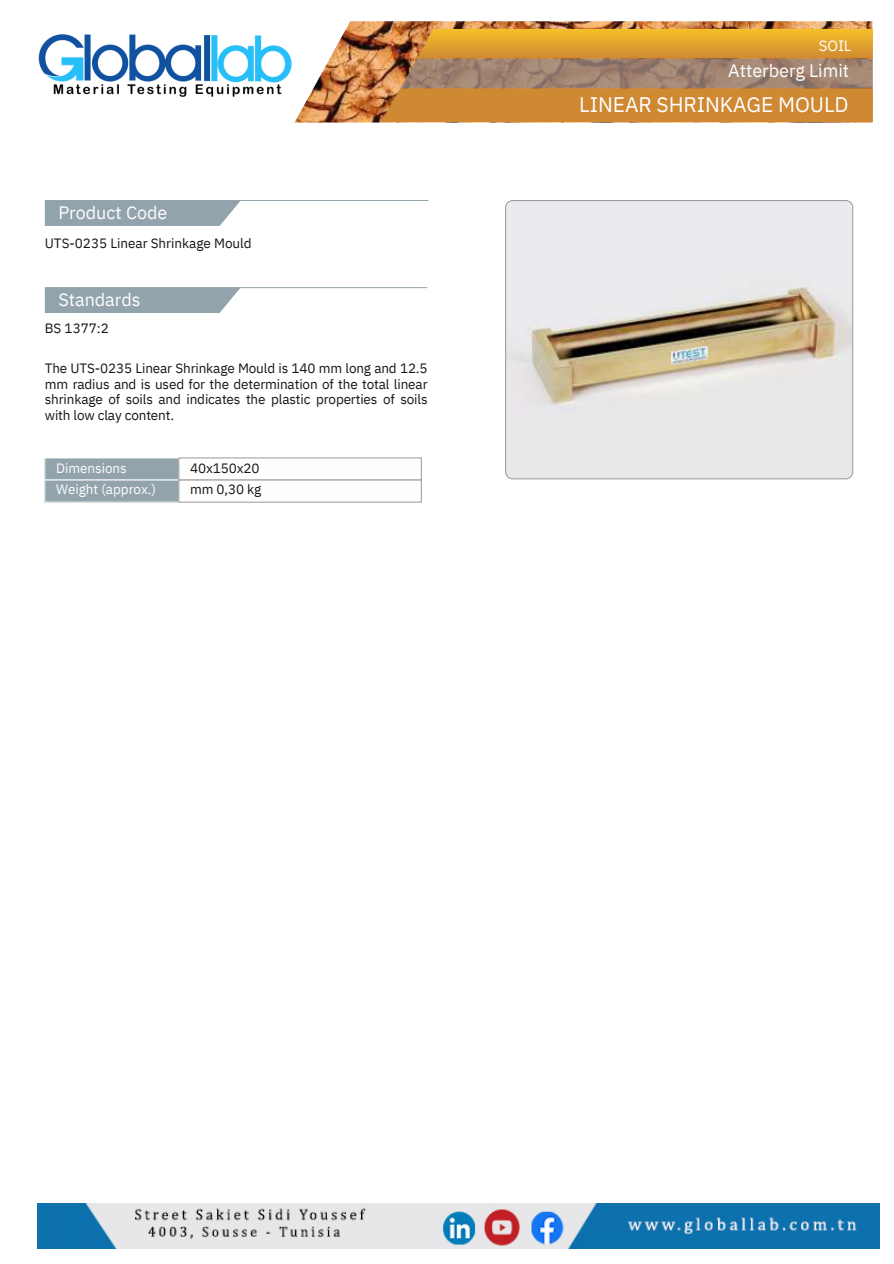
<style>
.page{position:relative;width:894px;height:1264px;background:#fff}
.page>*{position:absolute;margin:0;border:0;box-sizing:border-box;transform-origin:0 0}
.t1{font:21px "IBM Plex Sans";letter-spacing:-.005em;color:#fefefe}
.t2{font:18px "IBM Plex Sans";color:#fefefe}
.t3{font:15px "IBM Plex Sans";color:#fefefe}
.t4{font:13.5px/15.8px "IBM Plex Sans";letter-spacing:-.01em;color:#141515}
.t5{font:13.5px/21.3px "IBM Plex Sans";color:#fefefe}
</style>
<div class="page">
<img style="left:505px;top:200px;width:346px;height:279px;border-radius:7px">
<img style="left:671px;top:346px;width:36px;height:18px">
<div style="left:45px;top:201px;width:195px;height:25px;background:#93a3ac"></div>
<hr style="left:45px;top:200px;width:383px;height:1px;background:#93a3ac">
<div style="left:45px;top:288px;width:195px;height:25px;background:#93a3ac"></div>
<hr style="left:45px;top:287px;width:382px;height:1px;background:#93a3ac">
<div style="left:45px;top:458px;width:134px;height:22px;background:#93a3ac"></div>
<div style="left:45px;top:458px;width:134px;height:22px;border:1px solid #fefefe"></div>
<div style="left:45px;top:480px;width:134px;height:22px;background:#93a3ac"></div>
<div style="left:45px;top:480px;width:134px;height:22px;border:1px solid #fefefe"></div>
<div style="left:179px;top:458px;width:242px;height:22px;border:1px solid #989898"></div>
<div style="left:179px;top:480px;width:242px;height:22px;border:1px solid #989898"></div>
<div style="left:505px;top:200px;width:347px;height:279px;border:1px solid #989898;border-radius:7px"></div>
<img style="left:295px;top:21px;width:577px;height:101px">
<svg style="left:381px;top:29px;width:491px;height:93px;background:#c38d44"></svg>
<img style="left:38px;top:34px;width:253px;height:63px">
<img style="left:37px;top:1203px;width:842px;height:45px">
<p class="t2" style="left:58px;top:200px;width:111px">Product Code</p>
<h2 class="t4" style="left:45px;top:235px;width:208px">UTS-0235 Linear Shrinkage Mould</h2>
<h1 class="t2" style="left:58px;top:287px;width:84px">Standards</h1>
<p class="t4" style="left:45px;top:319px;width:66px">BS 1377:2</p>
<p class="t4" style="left:45px;top:360px;width:384px;text-align:justify">The UTS-0235 Linear Shrinkage Mould is 140 mm long and 12.5 mm radius and is used for the determination of the total linear shrinkage of soils and indicates the plastic properties of soils with low clay content.</p>
<p class="t5" style="left:56px;top:457px;width:102px">Dimensions<br>Weight (approx.)</p>
<h4 class="t4" style="left:190px;top:457px;width:72px;line-height:21.3px">40x150x20 mm 0,30 kg</h4>
<p class="t3" style="left:818px;top:35px;width:34px">SOIL</p>
<h2 class="t2" style="left:728px;top:59px;width:122px">Atterberg Limit</h2>
<p class="t1" style="left:579px;top:90px;width:271px">LINEAR SHRINKAGE MOULD</p>
</div>
